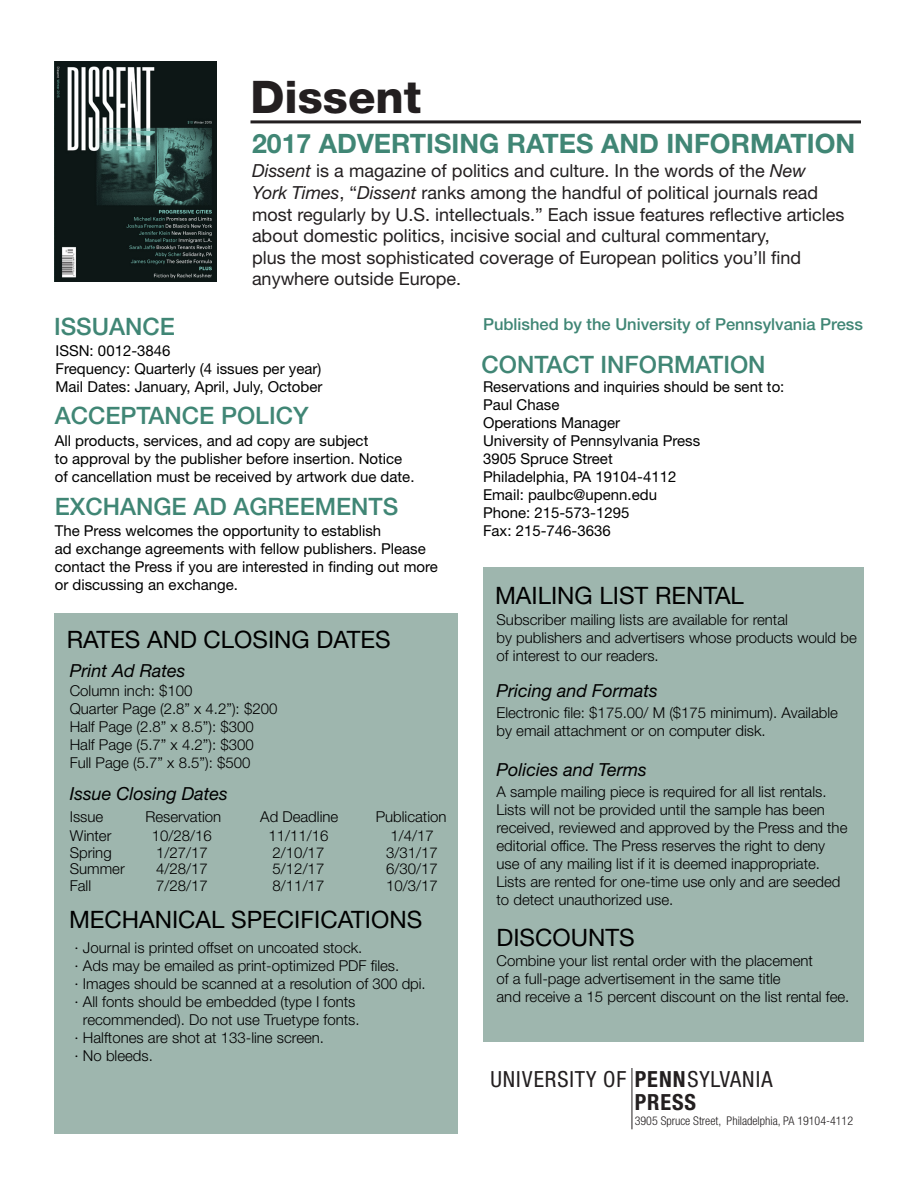
<style>
.page{position:relative;width:918px;height:1188px;background:#fff}
.page>*{position:absolute;margin:0;border:0;box-sizing:border-box;transform-origin:0 0}
.t1{font:800 45px "Helvetica Neue LT Std";color:#231f20}
.t2{font:700 26.7px "Helvetica Neue LT Std";color:#408675}
.t3{font:24px "Helvetica Neue LT Std";color:#000}
.t4{font:500 24px "Helvetica Neue LT Std";color:#408675}
.t5{font:condensed 22.35px "Helvetica Neue LT Std";letter-spacing:.04em;color:#231f20}
.t6{font:700 condensed 22.35px "Helvetica Neue LT Std";letter-spacing:.04em;color:#231f20}
.t7{font:18px/21.6px "Helvetica Neue LT Std";color:#231f20}
.t8{font:italic 18px "Helvetica Neue LT Std";color:#000}
.t9{font:500 16.5px "Helvetica Neue LT Std";color:#408675}
.t10{font:300 15px/18px "Helvetica Neue LT Std";color:#000}
.t11{font:15px/18px "Helvetica Neue LT Std";color:#000}
.t12{font:300 condensed 12px "Helvetica Neue LT Std";color:#231f20}
.s1{font-style:italic}
.s2{font-weight:700}
</style>
<div class="page">
<hr style="left:250px;top:120px;width:611px;height:3px;background:#231f20">
<img style="left:55px;top:62px;width:162px;height:220px">
<div style="left:55px;top:614px;width:403px;height:520px;background:#9eb6ae"></div>
<div style="left:483px;top:567px;width:381px;height:474px;background:#9eb6ae"></div>
<hr style="left:632px;top:1068px;width:1px;height:61px;background:#231f20">
<p class="t1" style="left:250px;top:70px;width:172px">Dissent</p>
<p class="t2" style="left:252px;top:127px;width:605px">2017 ADVERTISING RATES AND INFORMATION</p>
<p class="t7" style="left:252px;top:160px;width:594px"><span class="s1">Dissent</span> is a magazine of politics and culture. In the words of the <span class="s1">New York Times</span>, “<span class="s1">Dissent</span> ranks among the handful of political journals read most regularly by U.S. intellectuals.” Each issue features reflective articles about domestic politics, incisive social and cultural commentary,</p>
<p class="t7" style="left:252px;top:246px;width:551px">plus the most sophisticated coverage of European politics you’ll find</p>
<p class="t7" style="left:252px;top:268px;width:211px">anywhere outside Europe.</p>
<p class="t4" style="left:54px;top:312px;width:122px">ISSUANCE</p>
<p class="t11" style="left:56px;top:342px;width:117px">ISSN: 0012-3846</p>
<p class="t11" style="left:56px;top:360px;width:267px">Frequency: Quarterly (4 issues per year)</p>
<p class="t11" style="left:56px;top:378px;width:269px">Mail Dates: January, April, July, October</p>
<p class="t4" style="left:55px;top:402px;width:255px">ACCEPTANCE POLICY</p>
<p class="t11" style="left:55px;top:431px;width:315px">All products, services, and ad copy are subject</p>
<p class="t11" style="left:55px;top:449px;width:349px">to approval by the publisher before insertion. Notice</p>
<p class="t11" style="left:55px;top:467px;width:361px">of cancellation must be received by artwork due date.</p>
<p class="t4" style="left:55px;top:492px;width:345px">EXCHANGE AD AGREEMENTS</p>
<p class="t11" style="left:55px;top:521px;width:328px">The Press welcomes the opportunity to establish</p>
<p class="t11" style="left:55px;top:539px;width:385px">ad exchange agreements with fellow publishers. Please contact the Press if you are interested in finding out more</p>
<p class="t11" style="left:55px;top:575px;width:185px">or discussing an exchange.</p>
<p class="t3" style="left:67px;top:625px;width:326px">RATES AND CLOSING DATES</p>
<p class="t8" style="left:70px;top:660px;width:117px">Print Ad Rates</p>
<p class="t10" style="left:70px;top:681px;width:124px">Column inch: $100</p>
<p class="t10" style="left:70px;top:699px;width:209px">Quarter Page (2.8” x 4.2”): $200</p>
<p class="t10" style="left:70px;top:717px;width:185px">Half Page (2.8” x 8.5”): $300</p>
<p class="t10" style="left:70px;top:735px;width:185px">Half Page (5.7” x 4.2”): $300</p>
<p class="t10" style="left:70px;top:753px;width:182px">Full Page (5.7” x 8.5”): $500</p>
<p class="t8" style="left:70px;top:783px;width:159px">Issue Closing Dates</p>
<p class="t10" style="left:70px;top:807px;width:35px">Issue</p>
<p class="t10" style="left:146px;top:807px;width:77px">Reservation</p>
<p class="t10" style="left:260px;top:807px;width:80px">Ad Deadline</p>
<p class="t10" style="left:376px;top:808px;width:72px">Publication</p>
<p class="t10" style="left:70px;top:826px;width:43px">Winter</p>
<p class="t10" style="left:70px;top:843px;width:43px">Spring</p>
<p class="t10" style="left:152px;top:826px;width:62px">10/28/16</p>
<p class="t10" style="left:156px;top:843px;width:53px">1/27/17</p>
<p class="t10" style="left:268px;top:826px;width:62px">11/11/16</p>
<p class="t10" style="left:273px;top:843px;width:53px">2/10/17</p>
<p class="t10" style="left:390px;top:826px;width:45px">1/4/17</p>
<p class="t10" style="left:386px;top:843px;width:53px">3/31/17</p>
<p class="t10" style="left:70px;top:860px;width:57px">Summer</p>
<p class="t10" style="left:70px;top:877px;width:23px">Fall</p>
<p class="t10" style="left:156px;top:860px;width:53px">4/28/17</p>
<p class="t10" style="left:156px;top:876px;width:53px">7/28/17</p>
<p class="t10" style="left:273px;top:860px;width:53px">5/12/17</p>
<p class="t10" style="left:273px;top:876px;width:53px">8/11/17</p>
<p class="t10" style="left:386px;top:860px;width:53px">6/30/17</p>
<p class="t10" style="left:386px;top:877px;width:53px">10/3/17</p>
<p class="t3" style="left:69px;top:905px;width:355px">MECHANICAL SPECIFICATIONS</p>
<p class="t10" style="left:75px;top:938px;width:289px">∙ Journal is printed offset on uncoated stock.</p>
<p class="t10" style="left:75px;top:956px;width:326px">∙ Ads may be emailed as print-optimized PDF files.</p>
<p class="t10" style="left:75px;top:974px;width:353px">∙ Images should be scanned at a resolution of 300 dpi.</p>
<p class="t10" style="left:75px;top:992px;width:282px">∙ All fonts should be embedded (type I fonts</p>
<p class="t10" style="left:83px;top:1010px;width:278px">recommended). Do not use Truetype fonts.</p>
<p class="t10" style="left:75px;top:1028px;width:251px">∙ Halftones are shot at 133-line screen.</p>
<p class="t10" style="left:75px;top:1046px;width:80px">∙ No bleeds.</p>
<p class="t9" style="left:483px;top:314px;width:381px">Published by the University of Pennsylvania Press</p>
<p class="t4" style="left:482px;top:350px;width:286px">CONTACT INFORMATION</p>
<p class="t11" style="left:483px;top:378px;width:303px">Reservations and inquiries should be sent to:</p>
<p class="t11" style="left:483px;top:396px;width:78px">Paul Chase</p>
<p class="t11" style="left:483px;top:414px;width:139px">Operations Manager</p>
<p class="t11" style="left:483px;top:432px;width:219px">University of Pennsylvania Press</p>
<p class="t11" style="left:483px;top:450px;width:131px">3905 Spruce Street</p>
<p class="t11" style="left:483px;top:468px;width:195px">Philadelphia, PA 19104-4112</p>
<p class="t11" style="left:483px;top:486px;width:176px">Email: paulbc@upenn.edu</p>
<p class="t11" style="left:483px;top:504px;width:148px">Phone: 215-573-1295</p>
<p class="t11" style="left:483px;top:522px;width:129px">Fax: 215-746-3636</p>
<p class="t3" style="left:495px;top:581px;width:250px">MAILING LIST RENTAL</p>
<p class="t10" style="left:496px;top:610px;width:293px">Subscriber mailing lists are available for rental</p>
<p class="t10" style="left:496px;top:628px;width:362px">by publishers and advertisers whose products would be</p>
<p class="t10" style="left:496px;top:646px;width:164px">of interest to our readers.</p>
<p class="t8" style="left:496px;top:680px;width:163px">Pricing and Formats</p>
<p class="t10" style="left:496px;top:703px;width:343px">Electronic file: $175.00/ M ($175 minimum). Available by email attachment or on computer disk.</p>
<p class="t8" style="left:496px;top:759px;width:152px">Policies and Terms</p>
<p class="t10" style="left:496px;top:782px;width:352px">A sample mailing piece is required for all list rentals.<br>Lists will not be provided until the sample has been received, reviewed and approved by the Press and the editorial office. The Press reserves the right to deny use of any mailing list if it is deemed inappropriate.<br>Lists are rented for one-time use only and are seeded to detect unauthorized use.</p>
<p class="t3" style="left:496px;top:924px;width:140px">DISCOUNTS</p>
<p class="t10" style="left:496px;top:951px;width:318px">Combine your list rental order with the placement</p>
<p class="t10" style="left:496px;top:969px;width:286px">of a full-page advertisement in the same title</p>
<p class="t10" style="left:496px;top:987px;width:354px">and receive a 15 percent discount on the list rental fee.</p>
<p class="t5" style="left:490px;top:1066px;width:283px">UNIVERSITY OF <span class="s2">PENN</span>SYLVANIA</p>
<p class="t6" style="left:635px;top:1088px;width:63px">PRESS</p>
<p class="t12" style="left:635px;top:1114px;width:220px">3905 Spruce Street, Philadelphia, PA 19104-4112</p>
</div>
